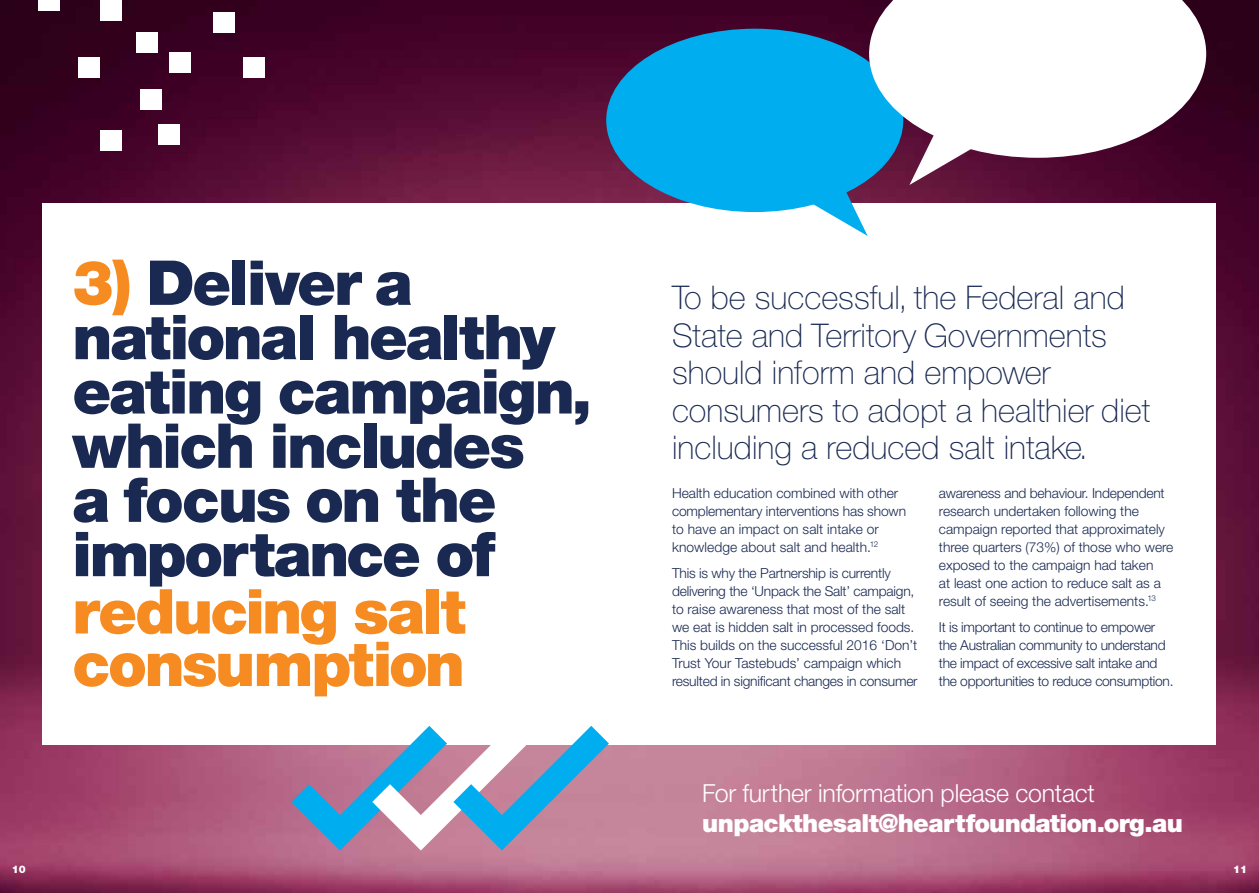
<style>
.page{position:relative;width:1259px;height:893px;background:#fff}
.page>*{position:absolute;margin:0;border:0;box-sizing:border-box;transform-origin:0 0}
.t1{font:900 61.95px/54.3px "Helvetica Neue";letter-spacing:-.035em;color:#192952}
.t2{font:900 61.95px/52.5px "Helvetica Neue";letter-spacing:-.04em;color:#f68b21}
.t3{font:100 32.7px/37.5px "Helvetica Neue";color:#192952}
.t4{font:900 24.9px "Helvetica Neue";letter-spacing:-.025em;color:#fff}
.t5{font:300 24.9px "Helvetica Neue";letter-spacing:-.01em;color:#fff}
.t6{font:300 13.8px/18px "Helvetica Neue";color:#192952}
.t7{font:300 13.8px/18px "Helvetica Neue";letter-spacing:-.02em;color:#192952}
.t8{font:900 10.5px "Helvetica Neue";color:#fff}
.s1{color:#f68b21}
</style>
<div class="page">
<img style="left:0;top:0;width:1259px;height:893px">
<div style="left:43px;top:203px;width:1173px;height:541px;background:#fff"></div>
<div style="left:606px;top:29px;width:297px;height:183px;background:#00aeef;border-radius:50%"></div>
<svg style="left:786px;top:180px;width:81px;height:56px"></svg>
<svg style="left:869px;top:0;width:337px;height:158px"></svg>
<svg style="left:909px;top:119px;width:92px;height:66px"></svg>
<svg style="left:291px;top:726px;width:318px;height:124px"></svg>
<div style="left:38px;top:0;width:22px;height:10px;background:#fff"></div>
<div style="left:79px;top:57px;width:21px;height:21px;background:#fff"></div>
<div style="left:140px;top:89px;width:22px;height:21px;background:#fff"></div>
<div style="left:136px;top:32px;width:21px;height:21px;background:#fff"></div>
<div style="left:158px;top:124px;width:22px;height:21px;background:#fff"></div>
<div style="left:100px;top:130px;width:21px;height:21px;background:#fff"></div>
<div style="left:243px;top:57px;width:22px;height:21px;background:#fff"></div>
<div style="left:214px;top:12px;width:21px;height:20px;background:#fff"></div>
<div style="left:169px;top:53px;width:21px;height:20px;background:#fff"></div>
<div style="left:100px;top:0;width:21px;height:20px;background:#fff"></div>
<h1 class="t1" style="left:72px;top:255px;width:521px"><span class="s1">3)</span> Deliver a national healthy eating campaign, which includes<br>a focus on the importance of</h1>
<h1 class="t2" style="left:72px;top:585px;width:395px">reducing salt consumption</h1>
<h2 class="t3" style="left:672px;top:279px;width:480px">To be successful, the Federal and<br>State and Territory Governments should inform and empower consumers to adopt a healthier diet including a reduced salt intake.</h2>
<p class="t6" style="left:672px;top:484px;width:236px">Health education combined with other complementary interventions has shown to have an impact on salt intake or knowledge about salt and health.<sup>12</sup></p>
<p class="t6" style="left:672px;top:563px;width:247px">This is why the Partnership is currently delivering the ‘Unpack the Salt’ campaign, to raise awareness that most of the salt we eat is hidden salt in processed foods.<br>This builds on the successful 2016 ‘Don’t Trust Your Tastebuds’ campaign which resulted in significant changes in consumer</p>
<p class="t6" style="left:939px;top:484px;width:236px">awareness and behaviour. Independent research undertaken following the campaign reported that approximately three quarters (73%) of those who were exposed to the campaign had taken<br>at least one action to reduce salt as a result of seeing the advertisements.<sup>13</sup></p>
<p class="t7" style="left:939px;top:618px;width:236px">It is important to continue to empower the Australian community to understand the impact of excessive salt intake and the opportunities to reduce consumption.</p>
<h3 class="t5" style="left:702px;top:778px;width:394px">For further information please contact</h3>
<h3 class="t4" style="left:702px;top:808px;width:482px">unpackthesalt@heartfoundation.org.au</h3>
<p class="t8" style="left:12px;top:862px;width:16px">10</p>
<p class="t8" style="left:1233px;top:862px;width:16px">11</p>
</div>
